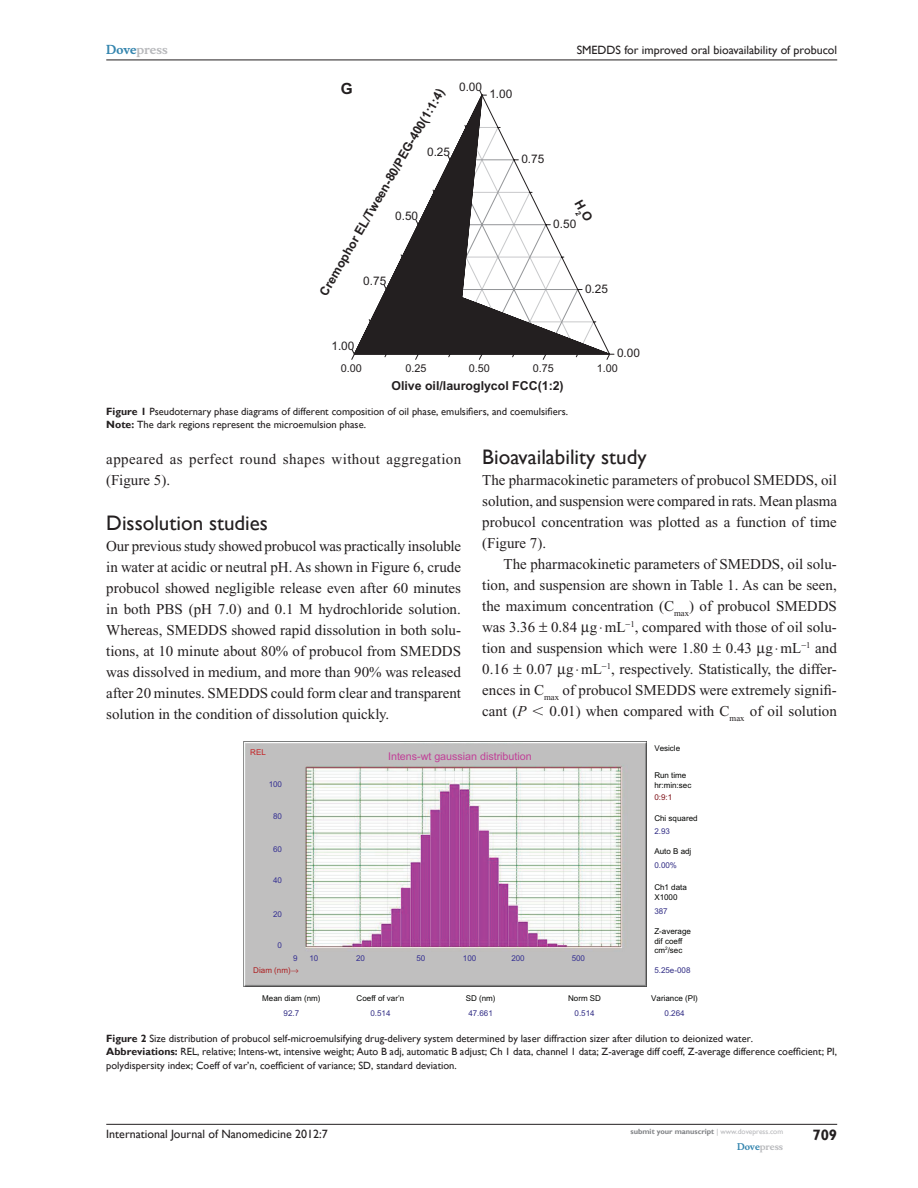
<style>
.page{position:relative;width:918px;height:1188px;background:#fff}
.page>*{position:absolute;margin:0;border:0;box-sizing:border-box;transform-origin:0 0}
.t1{font:21px "Gill Sans";color:#231f20}
.t2{font:700 15.45px "Arial";color:#231f20}
.t3{font:15px/21px "Times New Roman";color:#231f20;text-align:justify}
.t4{font:15px/21px "Times New Roman";letter-spacing:.03em;color:#231f20}
.t5{font:700 15px "Gill Sans";color:#231f20}
.t6{font:700 12.3px "Arial";color:#231f20}
.t7{font:12px "Gill Sans";color:#231f20}
.t8{font:700 12px "Musee";color:#b8b9bc}
.t9{font:11.85px "Arial";color:#231f20}
.t10{font:10.8px "Arial";color:#231f20}
.t11{font:10.65px "Arial";color:#c03f97}
.t12{font:10.5px/13.5px "Gill Sans";color:#231f20}
.t13{font:700 9px "Musee";color:#b8b9bc}
.t14{font:7.95px/9.6px "Arial";color:#040503}
.t15{font:7.95px "Arial";color:#312d85}
.t16{font:7.95px "Arial";color:#353092}
.t17{font:7.95px "Arial";color:#ac2022}
.t18{font:7.95px "Arial";color:#7f131a}
.t19{font:7.95px "Arial";color:#c42426}
.t20{font:700 7.5px "Gill Sans";color:#808285}
.s1{color:#3485ae}
.s2{font-weight:700}
.s3{font-style:italic}
.s4{font-family:"Mathematical Pi One"}
.s5{font-weight:400;color:#b8b9bc}
</style>
<div class="page">
<svg style="left:351px;top:90px;width:264px;height:270px"></svg>
<img style="left:243px;top:741px;width:403px;height:246px">
<hr style="left:106px;top:1124px;width:731px;height:1px;background:#231f20">
<hr style="left:106px;top:60px;width:731px;height:1px;background:#231f20">
<svg style="left:386px;top:159px;width:207px;height:196px"></svg>
<p class="t8" style="left:106px;top:43px;width:63px"><span class="s1">Dove</span>press</p>
<p class="t7" style="left:577px;top:43px;width:262px">SMEDDS for improved oral bioavailability of probucol</p>
<p class="t2" style="left:341px;top:79px;width:14px">G</p>
<p class="t6" style="left:317px;top:291px;width:238px;rotate:-60deg">Cremophor EL/Tween-80/PEG-400(1:1:4)</p>
<p class="t9" style="left:427px;top:145px;width:24px">0.25</p>
<p class="t9" style="left:395px;top:209px;width:24px">0.50</p>
<p class="t9" style="left:363px;top:274px;width:24px">0.75</p>
<p class="t9" style="left:459px;top:80px;width:24px">0.00</p>
<p class="t9" style="left:489px;top:87px;width:24px">1.00</p>
<p class="t9" style="left:521px;top:152px;width:24px">0.75</p>
<p class="t9" style="left:553px;top:217px;width:24px">0.50</p>
<p class="t9" style="left:585px;top:282px;width:24px">0.25</p>
<p class="t9" style="left:331px;top:339px;width:24px">1.00</p>
<p class="t9" style="left:617px;top:347px;width:24px">0.00</p>
<p class="t10" style="left:341px;top:362px;width:23px">0.00</p>
<p class="t10" style="left:405px;top:362px;width:23px">0.25</p>
<p class="t10" style="left:469px;top:362px;width:23px">0.50</p>
<p class="t10" style="left:533px;top:362px;width:23px">0.75</p>
<p class="t10" style="left:597px;top:362px;width:23px">1.00</p>
<p class="t12" style="left:106px;top:405px;width:463px"><span class="s2">Figure 1</span> Pseudoternary phase diagrams of different composition of oil phase, emulsifiers, and coemulsifiers.<br><span class="s2">Note:</span> The dark regions represent the microemulsion phase.</p>
<p class="t6" style="left:391px;top:378px;width:174px">Olive oil/lauroglycol FCC(1:2)</p>
<p class="t4" style="left:106px;top:448px;width:357px">appeared as perfect round shapes without aggregation (Figure 5).</p>
<h1 class="t1" style="left:106px;top:510px;width:163px">Dissolution studies</h1>
<p class="t3" style="left:106px;top:535px;width:356px">Our previous study showed probucol was practically insoluble in water at acidic or neutral pH. As shown in Figure 6, crude probucol showed negligible release even after 60 -minutes in both PBS (pH 7.0) and 0.1 M hydrochloride solution.<br>Whereas, SMEDDS showed rapid dissolution in both solu&shy;tions, at 10 minute about 80% of probucol from SMEDDS was dissolved in medium, and more than 90% was released after 20 minutes. SMEDDS could form clear and transparent solution in the condition of dissolution quickly.</p>
<h1 class="t1" style="left:482px;top:444px;width:166px">Bioavailability study</h1>
<p class="t3" style="left:482px;top:469px;width:356px">The pharmacokinetic parameters of probucol SMEDDS, oil solution, and suspension were compared in rats. Mean plasma probucol concentration was plotted as a function of time (Figure 7).</p>
<p class="t3" style="left:482px;top:553px;width:356px;text-indent:21px">The pharmacokinetic parameters of SMEDDS, oil solu&shy;tion, and suspension are shown in Table 1. As can be seen, the maximum concentration (C<sub>max</sub>) of probucol SMEDDS was 3.36 0.84 g⋅mL <sup>1</sup>, compared with those of oil solu&shy;tion and suspension which were 1.80 0.43 g⋅mL <sup>1</sup> and 0.16 0.07 g⋅mL <sup>1</sup>, respectively. Statistically, the differ&shy;ences in C<sub>max</sub> of probucol SMEDDS were extremely signifi&shy;cant (<span class="s3">P</span> <span class="s4">,</span> 0.01) when compared with C<sub>max</sub> of oil solution</p>
<p class="t19" style="left:250px;top:748px;width:17px">REL</p>
<p class="t11" style="left:388px;top:750px;width:145px">Intens-wt gaussian distribution</p>
<p class="t14" style="left:654px;top:744px;width:27px">Vesicle</p>
<p class="t14" style="left:654px;top:771px;width:38px">Run time hr:min:sec</p>
<p class="t16" style="left:269px;top:780px;width:15px">100</p>
<p class="t16" style="left:273px;top:811px;width:10px">80</p>
<p class="t16" style="left:273px;top:844px;width:10px">60</p>
<p class="t16" style="left:273px;top:876px;width:10px">40</p>
<p class="t16" style="left:273px;top:909px;width:10px">20</p>
<p class="t16" style="left:278px;top:941px;width:6px">0</p>
<p class="t18" style="left:654px;top:793px;width:19px">0:9:1</p>
<p class="t14" style="left:654px;top:814px;width:45px">Chi squared</p>
<p class="t15" style="left:654px;top:827px;width:17px">2.93</p>
<p class="t14" style="left:654px;top:847px;width:38px">Auto B adj</p>
<p class="t15" style="left:654px;top:861px;width:24px">0.00%</p>
<p class="t14" style="left:654px;top:883px;width:34px">Ch1 data<br>X1000</p>
<p class="t15" style="left:654px;top:906px;width:15px">387</p>
<p class="t14" style="left:654px;top:926px;width:38px">Z-average dif coeff cm<sup>2</sup>/sec</p>
<p class="t16" style="left:293px;top:953px;width:6px">9</p>
<p class="t16" style="left:309px;top:953px;width:10px">10</p>
<p class="t16" style="left:356px;top:953px;width:10px">20</p>
<p class="t16" style="left:416px;top:953px;width:10px">50</p>
<p class="t16" style="left:463px;top:953px;width:15px">100</p>
<p class="t16" style="left:511px;top:953px;width:15px">200</p>
<p class="t16" style="left:572px;top:953px;width:15px">500</p>
<p class="t14" style="left:357px;top:993px;width:49px">Coeff of var’n</p>
<p class="t14" style="left:466px;top:993px;width:31px">SD (nm)</p>
<p class="t14" style="left:568px;top:993px;width:34px">Norm SD</p>
<p class="t14" style="left:651px;top:993px;width:48px">Variance (PI)</p>
<p class="t15" style="left:284px;top:1009px;width:17px">92.7</p>
<p class="t15" style="left:370px;top:1009px;width:22px">0.514</p>
<p class="t15" style="left:468px;top:1009px;width:26px">47.661</p>
<p class="t15" style="left:575px;top:1009px;width:22px">0.514</p>
<p class="t15" style="left:665px;top:1009px;width:22px">0.264</p>
<p class="t15" style="left:654px;top:965px;width:38px">5.25e-008</p>
<p class="t17" style="left:253px;top:966px;width:47px">Diam (nm)→</p>
<p class="t14" style="left:262px;top:993px;width:60px">Mean diam (nm)</p>
<p class="t12" style="left:106px;top:1031px;width:732px"><span class="s2">Figure 2</span> Size distribution of probucol self-microemulsifying drug-delivery system determined by laser diffraction sizer after dilution to deionized water.<br><span class="s2">Abbreviations:</span> REL, relative; Intens-wt, intensive weight; Auto B adj, automatic B adjust; Ch 1 data, channel 1 data; Z-average diff coeff, Z-average difference coefficient; PI, polydispersity index; Coeff of var’n, coefficient of variance; SD, standard deviation.</p>
<p class="t7" style="left:106px;top:1127px;width:223px">International Journal of Nanomedicine 2012:7</p>
<p class="t20" style="left:631px;top:1127px;width:154px">submit your manuscript <span class="s5">| www.dovepress.com</span></p>
<p class="t13" style="left:737px;top:1141px;width:48px"><span class="s1">Dove</span>press</p>
<p class="t5" style="left:812px;top:1126px;width:26px">709</p>
</div>
